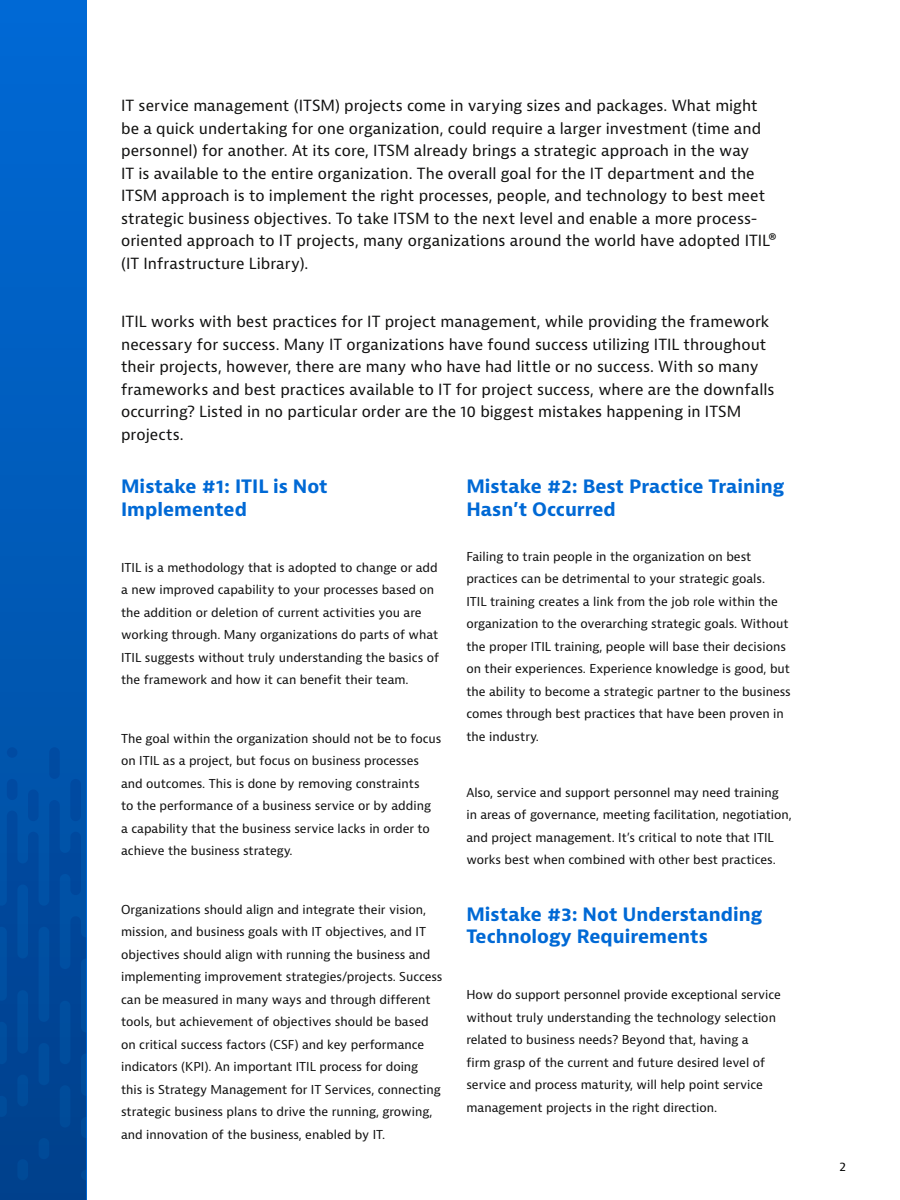
<style>
.page{position:relative;width:900px;height:1200px;background:#fff}
.page>*{position:absolute;margin:0;border:0;box-sizing:border-box;transform-origin:0 0}
.t1{font:700 18px/22.5px "Bernina Sans";color:#0069d5}
.t2{font:15px/22.5px "Bernina Sans";letter-spacing:.005em;color:#121211}
.t3{font:12px/22.5px "Bernina Sans";color:#111}
.t4{font:12px "Bernina Sans";color:#000}
</style>
<div class="page">
<svg style="left:0;top:0;width:86px;height:789px;background:#005ec0"></svg>
<div style="left:70px;top:779px;width:11px;height:42px;background:#004aa1;border-radius:5px"></div>
<div style="left:7px;top:779px;width:10px;height:21px;background:#004aa1;border-radius:5px"></div>
<div style="left:49px;top:747px;width:11px;height:32px;background:#004ba1;border-radius:5px"></div>
<div style="left:7px;top:747px;width:10px;height:11px;background:#004ba2;border-radius:50%"></div>
<svg style="left:0;top:789px;width:86px;height:411px;background:#004899"></svg>
<p class="t2" style="left:121px;top:95px;width:657px">IT service management (ITSM) projects come in varying sizes and packages. What might be a quick undertaking for one organization, could require a larger investment (time and personnel) for another. At its core, ITSM already brings a strategic approach in the way<br>IT is available to the entire organization. The overall goal for the IT department and the ITSM approach is to implement the right processes, people, and technology to best meet strategic business objectives. To take ITSM to the next level and enable a more process&shy;oriented approach to IT projects, many organizations around the world have adopted ITIL® (IT Infrastructure Library).</p>
<p class="t2" style="left:121px;top:311px;width:655px">ITIL works with best practices for IT project management, while providing the framework necessary for success. Many IT organizations have found success utilizing ITIL throughout their projects, however, there are many who have had little or no success. With so many frameworks and best practices available to IT for project success, where are the downfalls occurring? Listed in no particular order are the 10 biggest mistakes happening in ITSM projects.</p>
<h1 class="t1" style="left:121px;top:476px;width:208px">Mistake #1: ITIL is Not<br>Implemented</h1>
<p class="t3" style="left:121px;top:556px;width:320px">ITIL is a methodology that is adopted to change or add a new improved capability to your processes based on the addition or deletion of current activities you are working through. Many organizations do parts of what ITIL suggests without truly understanding the basics of the framework and how it can benefit their team.</p>
<p class="t3" style="left:121px;top:727px;width:322px">The goal within the organization should not be to focus on ITIL as a project, but focus on business processes and outcomes. This is done by removing constraints<br>to the performance of a business service or by adding<br>a capability that the business service lacks in order to achieve the business strategy.</p>
<p class="t3" style="left:121px;top:898px;width:323px">Organizations should align and integrate their vision, mission, and business goals with IT objectives, and IT objectives should align with running the business and implementing improvement strategies/projects. Success can be measured in many ways and through different tools, but achievement of objectives should be based on critical success factors (CSF) and key performance indicators (KPI). An important ITIL process for doing this is Strategy Management for IT Services, connecting strategic business plans to drive the running, growing, and innovation of the business, enabled by IT.</p>
<h1 class="t1" style="left:466px;top:476px;width:320px">Mistake #2: Best Practice Training<br>Hasn’t Occurred</h1>
<p class="t3" style="left:466px;top:545px;width:326px">Failing to train people in the organization on best practices can be detrimental to your strategic goals.<br>ITIL training creates a link from the job role within the organization to the overarching strategic goals. Without the proper ITIL training, people will base their decisions on their experiences. Experience knowledge is good, but the ability to become a strategic partner to the business comes through best practices that have been proven in the industry.</p>
<p class="t3" style="left:466px;top:781px;width:327px">Also, service and support personnel may need training in areas of governance, meeting facilitation, negotiation, and project management. It’s critical to note that ITIL works best when combined with other best practices.</p>
<h1 class="t1" style="left:466px;top:903px;width:298px">Mistake #3: Not Understanding<br>Technology Requirements</h1>
<p class="t3" style="left:466px;top:984px;width:316px">How do support personnel provide exceptional service without truly understanding the technology selection related to business needs? Beyond that, having a<br>firm grasp of the current and future desired level of service and process maturity, will help point service management projects in the right direction.</p>
<p class="t4" style="left:839px;top:1158px;width:8px">2</p>
</div>
